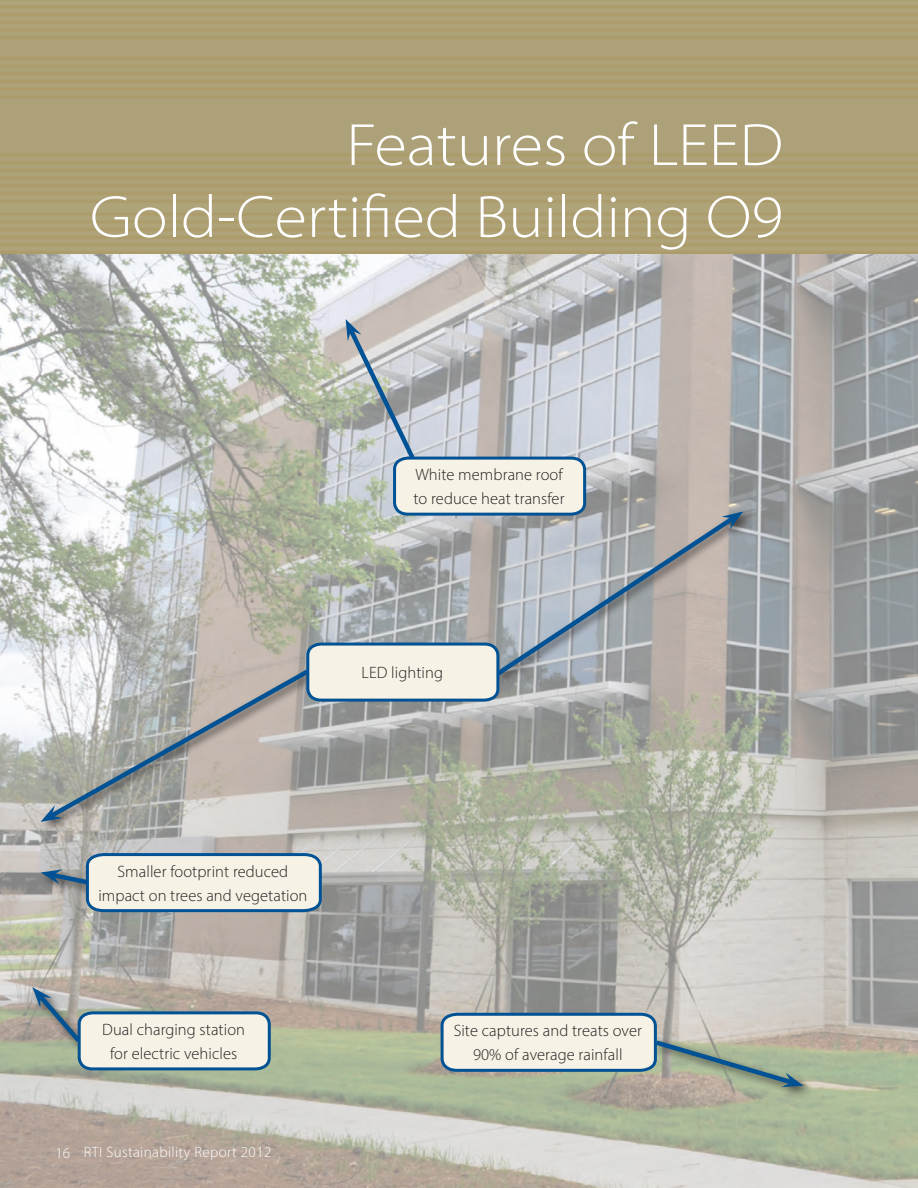
<style>
.page{position:relative;width:918px;height:1188px;background:#fff}
.page>*{position:absolute;margin:0;border:0;box-sizing:border-box;transform-origin:0 0}
.t1{font:300 semi-expanded 60px/72px "Myriad Pro";color:#fff;text-align:right}
.t2{font:300 16.5px/24px "Myriad Pro";letter-spacing:.005em;color:#231f20;text-align:center}
.t3{font:300 15px "Myriad Pro";letter-spacing:.025em;color:#fff}
</style>
<div class="page">
<img style="left:0;top:0;width:918px;height:1188px">
<div style="left:38px;top:866px;width:61px;height:30px;background:#231f20;opacity:.75"></div>
<div style="left:38px;top:667px;width:282px;height:166px;background:#231f20;opacity:.75"></div>
<div style="left:494px;top:508px;width:260px;height:179px;background:#231f20;opacity:.75"></div>
<div style="left:29px;top:984px;width:62px;height:69px;background:#231f20;opacity:.75"></div>
<svg style="left:41px;top:852px;width:282px;height:62px;background:#cdd2d0"></svg>
<svg style="left:41px;top:319px;width:702px;height:503px;background:#b9bab6"></svg>
<svg style="left:32px;top:987px;width:240px;height:85px;background:#c4c6bf"></svg>
<div style="left:653px;top:1037px;width:161px;height:62px;background:#231f20;opacity:.75"></div>
<svg style="left:439px;top:1011px;width:365px;height:77px;background:#bfc5bb"></svg>
<h1 class="t1" style="left:90px;top:108px;width:694px">Features of LEED<br>Gold-Certified Building O9</h1>
<p class="t2" style="left:414px;top:463px;width:153px;text-align:left">White membrane roof to reduce heat transfer</p>
<p class="t2" style="left:362px;top:661px;width:83px">LED lighting</p>
<p class="t2" style="left:98px;top:859px;width:211px">Smaller footprint reduced impact on trees and vegetation</p>
<p class="t2" style="left:102px;top:1017px;width:144px">Dual charging station for electric vehicles</p>
<p class="t2" style="left:454px;top:1019px;width:190px">Site captures and treats over<br>90% of average rainfall</p>
<p class="t3" style="left:56px;top:1143px;width:217px">16 RTI Sustainability Report 2012</p>
</div>
